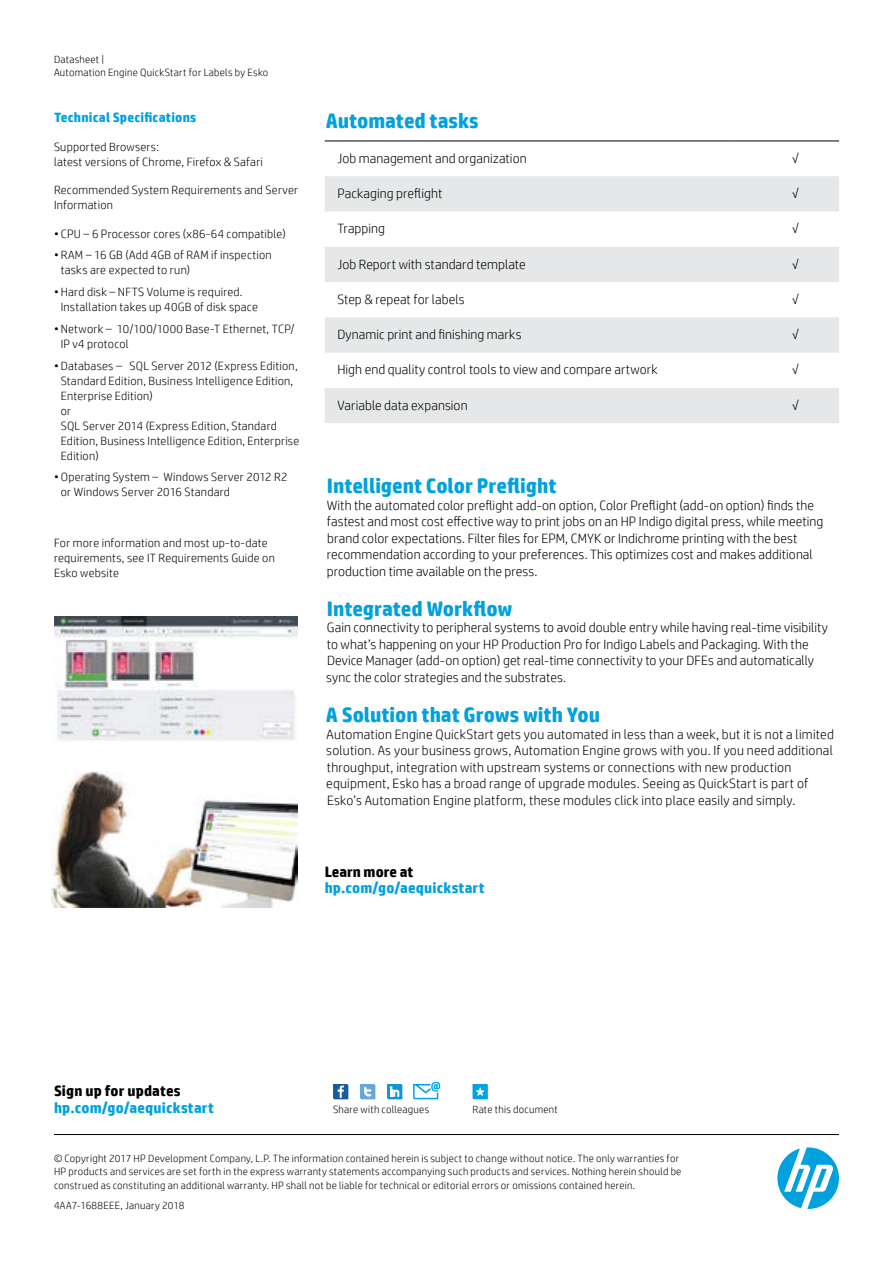
<style>
.page{position:relative;width:893px;height:1263px;background:#fff}
.page>*{position:absolute;margin:0;border:0;box-sizing:border-box;transform-origin:0 0}
.t1{font:700 21px "HP Simplified";letter-spacing:-.005em;color:#00a1dd}
.t2{font:700 15px "HP Simplified";letter-spacing:.01em;color:#00a1dd}
.t3{font:700 15px "HP Simplified";letter-spacing:.01em;color:#000}
.t4{font:300 13.5px/16.5px "HP Simplified";letter-spacing:.005em;color:#000}
.t5{font:700 13.5px "HP Simplified";letter-spacing:.015em;color:#00a1dd}
.t6{font:300 12px/15px "HP Simplified";letter-spacing:.02em;color:#000}
.t7{font:300 10.5px/13.5px "HP Simplified";letter-spacing:.025em;color:#000}
</style>
<div class="page">
<svg style="left:473px;top:1084px;width:15px;height:15px"></svg>
<svg style="left:333px;top:1084px;width:15px;height:15px"></svg>
<svg style="left:360px;top:1084px;width:15px;height:15px"></svg>
<svg style="left:387px;top:1084px;width:15px;height:15px"></svg>
<svg style="left:413px;top:1082px;width:27px;height:17px"></svg>
<svg style="left:325px;top:176px;width:514px;height:247px;fill:#e6e7e8"></svg>
<hr style="left:325px;top:141px;width:410px;height:1px;background:#000">
<hr style="left:735px;top:141px;width:104px;height:1px;background:#000">
<svg style="left:777px;top:1147px;width:62px;height:62px"></svg>
<hr style="left:54px;top:1134px;width:785px;height:1px;background:#000">
<img style="left:54px;top:617px;width:244px;height:123px">
<img style="left:52px;top:771px;width:246px;height:137px">
<p class="t7" style="left:54px;top:52px;width:216px">Datasheet |<br>Automation Engine QuickStart for Labels by Esko</p>
<p class="t5" style="left:54px;top:109px;width:144px">Technical Specifications</p>
<p class="t6" style="left:54px;top:139px;width:210px">Supported Browsers:<br>latest versions of Chrome, Firefox &amp; Safari</p>
<p class="t6" style="left:54px;top:182px;width:246px">Recommended System Requirements and Server<br>Information</p>
<p class="t6" style="left:54px;top:226px;width:233px">• CPU – 6 Processor cores (x86-64 compatible)</p>
<p class="t6" style="left:61px;top:247px;width:212px;text-indent:-7px">• RAM – 16 GB (Add 4GB of RAM if inspection tasks are expected to run)</p>
<p class="t6" style="left:61px;top:284px;width:199px;text-indent:-7px">• Hard disk – NFTS Volume is required.<br>Installation takes up 40GB of disk space</p>
<p class="t6" style="left:61px;top:321px;width:236px;text-indent:-7px">• Network – 10/100/1000 Base-T Ethernet, TCP/<br>IP v4 protocol</p>
<p class="t6" style="left:61px;top:358px;width:240px;text-indent:-7px">• Databases – SQL Server 2012 (Express Edition,<br>Standard Edition, Business Intelligence Edition,<br>Enterprise Edition)<br>or<br>SQL Server 2014 (Express Edition, Standard<br>Edition, Business Intelligence Edition, Enterprise<br>Edition)</p>
<p class="t6" style="left:61px;top:469px;width:228px;text-indent:-7px">• Operating System – Windows Server 2012 R2 or Windows Server 2016 Standard</p>
<p class="t6" style="left:54px;top:535px;width:222px">For more information and most up-to-date requirements, see IT Requirements Guide on<br>Esko website</p>
<h1 class="t1" style="left:326px;top:108px;width:154px">Automated tasks</h1>
<p class="t4" style="left:337px;top:150px;width:191px">Job management and organization</p>
<p class="t4" style="left:792px;top:150px;width:9px">√</p>
<p class="t4" style="left:337px;top:185px;width:107px">Packaging preflight</p>
<p class="t4" style="left:792px;top:185px;width:9px">√</p>
<p class="t4" style="left:337px;top:220px;width:49px">Trapping</p>
<p class="t4" style="left:792px;top:220px;width:9px">√</p>
<p class="t4" style="left:337px;top:255px;width:190px">Job Report with standard template</p>
<p class="t4" style="left:792px;top:255px;width:9px">√</p>
<p class="t4" style="left:337px;top:291px;width:129px">Step &amp; repeat for labels</p>
<p class="t4" style="left:792px;top:291px;width:9px">√</p>
<p class="t4" style="left:337px;top:326px;width:186px">Dynamic print and finishing marks</p>
<p class="t4" style="left:792px;top:326px;width:9px">√</p>
<p class="t4" style="left:337px;top:361px;width:322px">High end quality control tools to view and compare artwork</p>
<p class="t4" style="left:792px;top:361px;width:9px">√</p>
<p class="t4" style="left:337px;top:397px;width:132px">Variable data expansion</p>
<p class="t4" style="left:792px;top:397px;width:9px">√</p>
<h1 class="t1" style="left:327px;top:473px;width:231px">Intelligent Color Preflight</h1>
<p class="t4" style="left:327px;top:496px;width:498px">With the automated color preflight add-on option, Color Preflight (add-on option) finds the fastest and most cost effective way to print jobs on an HP Indigo digital press, while meeting brand color expectations. Filter files for EPM, CMYK or Indichrome printing with the best recommendation according to your preferences. This optimizes cost and makes additional production time available on the press.</p>
<h1 class="t1" style="left:327px;top:596px;width:187px">Integrated Workflow</h1>
<p class="t4" style="left:326px;top:619px;width:503px">Gain connectivity to peripheral systems to avoid double entry while having real-time visibility to what’s happening on your HP Production Pro for Indigo Labels and Packaging. With the Device Manager (add-on option) get real-time connectivity to your DFEs and automatically sync the color strategies and the substrates.</p>
<h1 class="t1" style="left:326px;top:702px;width:276px">A Solution that Grows with You</h1>
<p class="t4" style="left:326px;top:725px;width:509px">Automation Engine QuickStart gets you automated in less than a week, but it is not a limited solution. As your business grows, Automation Engine grows with you. If you need additional throughput, integration with upstream systems or connections with new production equipment, Esko has a broad range of upgrade modules. Seeing as QuickStart is part of Esko’s Automation Engine platform, these modules click into place easily and simply.</p>
<p class="t3" style="left:325px;top:862px;width:90px">Learn more at</p>
<p class="t2" style="left:325px;top:879px;width:161px">hp.com/go/aequickstart</p>
<p class="t3" style="left:54px;top:1082px;width:128px">Sign up for updates</p>
<p class="t2" style="left:54px;top:1099px;width:161px">hp.com/go/aequickstart</p>
<p class="t7" style="left:333px;top:1102px;width:98px">Share with colleagues</p>
<p class="t7" style="left:472px;top:1102px;width:87px">Rate this document</p>
<p class="t7" style="left:54px;top:1151px;width:629px">© Copyright 2017 HP Development Company, L.P. The information contained herein is subject to change without notice. The only warranties for<br>HP products and services are set forth in the express warranty statements accompanying such products and services. Nothing herein should be construed as constituting an additional warranty. HP shall not be liable for technical or editorial errors or omissions contained herein.</p>
<p class="t7" style="left:54px;top:1198px;width:132px">4AA7-1688EEE, January 2018</p>
</div>
